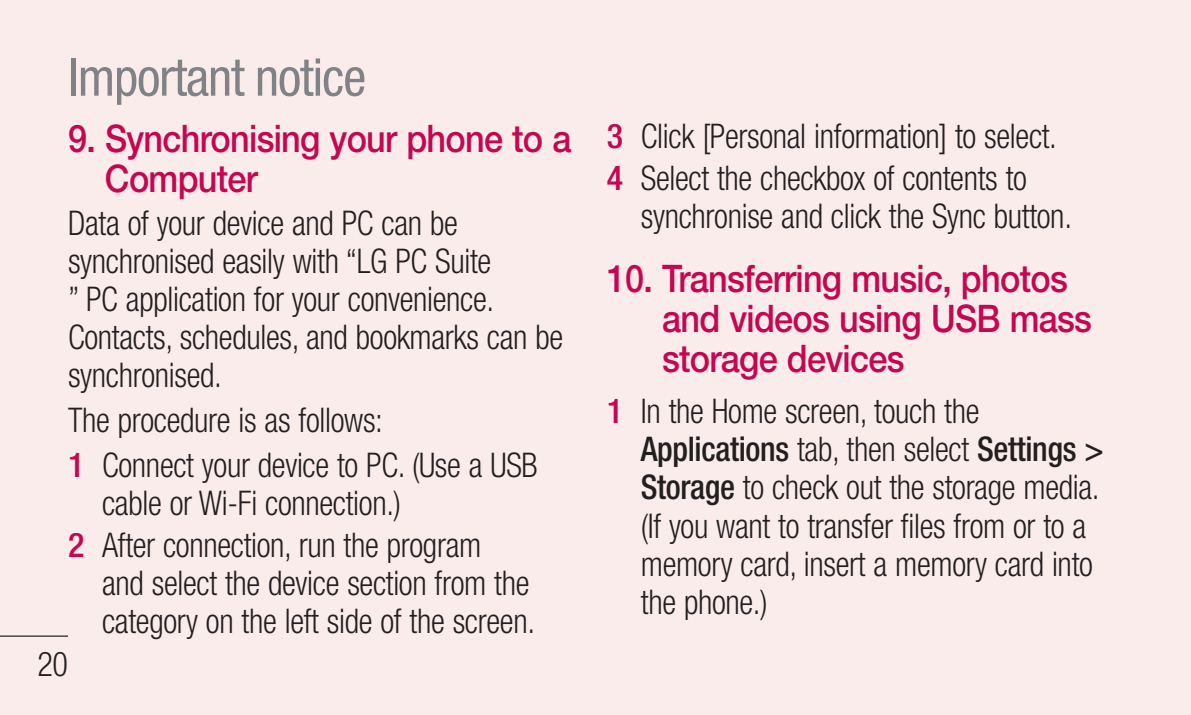
<style>
.page{position:relative;width:1191px;height:715px;background:#fff}
.page>*{position:absolute;margin:0;border:0;box-sizing:border-box;transform-origin:0 0}
.t1{font:condensed 52px "Helvetica Neue LT Pro";letter-spacing:-.02em;color:#808285}
.t2{font:500 38px/40px "Helvetica Neue LT Pro";letter-spacing:-.02em;color:#c50750;scale:.9 1}
.t3{font:300 condensed 34px/38px "Helvetica Neue LT Pro";letter-spacing:-.01em;color:#231f20;scale:.95 1}
.t4{font:500 condensed 34px/41.6px "Helvetica Neue LT Pro";color:#c50750}
.s1{font-weight:500}
</style>
<div class="page">
<div style="left:0;top:0;width:1191px;height:714px;background:#fbecec"></div>
<hr style="left:0;top:635px;width:68px;height:1px;background:#231f20">
<h1 class="t1" style="left:68px;top:47px;width:300px">Important notice</h1>
<p class="t2" style="left:105px;top:118px;width:520px;text-indent:-37px">9. Synchronising your phone to a<br>Computer</p>
<p class="t3" style="left:68px;top:204px;width:522px">Data of your device and PC can be synchronised easily with “LG PC Suite<br>” PC application for your convenience.<br>Contacts, schedules, and bookmarks can be synchronised.</p>
<p class="t3" style="left:102px;top:397px;width:460px;line-height:44.8px;text-indent:-34px">The procedure is as follows:<br>Connect your device to PC. (Use a USB</p>
<p class="t3" style="left:102px;top:482px;width:401px;line-height:41.6px">cable or Wi-Fi connection.)<br>After connection, run the program</p>
<p class="t3" style="left:102px;top:563px;width:457px">and select the device section from the category on the left side of the screen.</p>
<p class="t4" style="left:68px;top:443px;width:18px">1</p>
<p class="t4" style="left:68px;top:523px;width:18px">2</p>
<p class="t3" style="left:37px;top:644px;width:34px">20</p>
<p class="t3" style="left:641px;top:115px;width:439px;line-height:41.6px">Click [Personal information] to select.<br>Select the checkbox of contents to</p>
<p class="t3" style="left:641px;top:196px;width:455px">synchronise and click the Sync button.</p>
<p class="t2" style="left:662px;top:258px;width:479px;text-indent:-55px">10. Transferring music, photos and videos using USB mass storage devices</p>
<p class="t3" style="left:641px;top:392px;width:489px">In the Home screen, touch the <span class="s1">Applications</span> tab, then select <span class="s1">Settings &gt; Storage</span> to check out the storage media. (If you want to transfer files from or to a memory card, insert a memory card into the phone.)</p>
<p class="t4" style="left:607px;top:115px;width:18px">3<br>4</p>
<p class="t4" style="left:607px;top:390px;width:18px">1</p>
</div>
